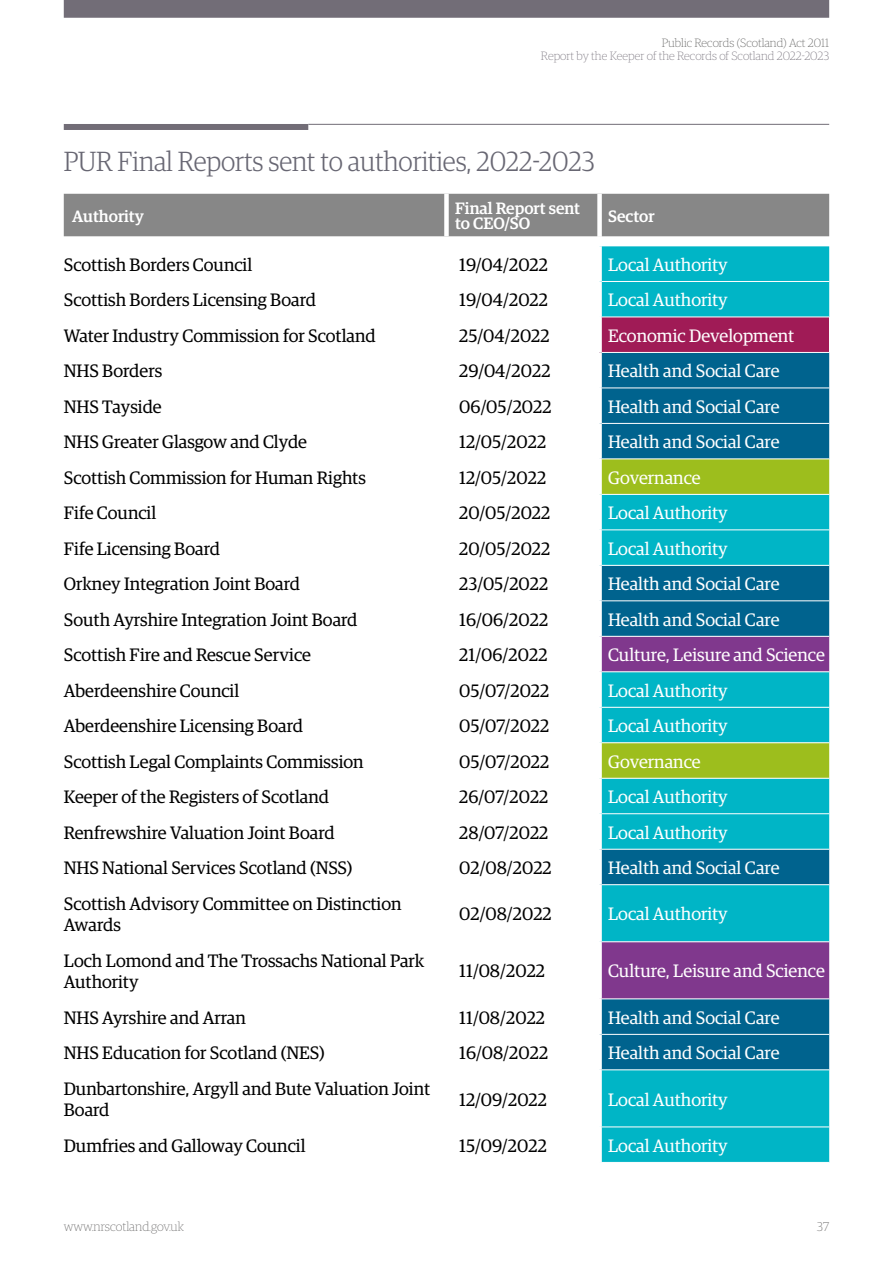
<style>
.page{position:relative;width:893px;height:1263px;background:#fff}
.page>*{position:absolute;margin:0;border:0;box-sizing:border-box;transform-origin:0 0}
.Body{font:300 27.75px "Guardian Egyp";letter-spacing:-.005em;color:#686773;scale:.96 1}
.Table_Text{font:18px/21.6px "Guardian Egyp";color:#000}
.Table_text_White{font:18px "Guardian Egyp";color:#fff}
.t1{font:500 16.5px/15px "Guardian Egyp";color:#fff}
.t2{font:100 12.75px "Guardian Egyp";color:#646363}
.t3{font:100 12px "Guardian Egyp";color:#726d77}
.t4{font:100 12px "Guardian Egyp";color:#575756}
</style>
<div class="page">
<hr style="left:308px;top:124px;width:521px;height:1px;background:#726d77">
<div style="left:64px;top:0;width:765px;height:18px;background:#726d77"></div>
<div style="left:64px;top:124px;width:244px;height:6px;background:#726d77"></div>
<div style="left:64px;top:194px;width:765px;height:42px;background:#878787"></div>
<div style="left:602px;top:246px;width:227px;height:916px;background:#00b5c6"></div>
<div style="left:600px;top:317px;width:229px;height:35px;background:#a01b56"></div>
<div style="left:602px;top:353px;width:227px;height:105px;background:#00638e"></div>
<div style="left:602px;top:459px;width:227px;height:35px;background:#9dbe1d"></div>
<svg style="left:602px;top:495px;width:227px;height:631px;background:#018aa9"></svg>
<svg style="left:602px;top:637px;width:227px;height:361px;background:#318ea1"></svg>
<div style="left:444px;top:194px;width:5px;height:42px;background:#fff"></div>
<div style="left:597px;top:317px;width:5px;height:35px;background:#fff"></div>
<div style="left:597px;top:194px;width:5px;height:42px;background:#fff"></div>
<hr style="left:602px;top:494px;width:227px;height:1px;background:#fff">
<hr style="left:602px;top:529px;width:227px;height:1px;background:#fff">
<hr style="left:602px;top:565px;width:227px;height:1px;background:#fff">
<hr style="left:602px;top:671px;width:227px;height:1px;background:#fff">
<hr style="left:602px;top:707px;width:227px;height:1px;background:#fff">
<hr style="left:602px;top:1069px;width:227px;height:1px;background:#fff">
<hr style="left:602px;top:1126px;width:227px;height:1px;background:#fff">
<hr style="left:602px;top:458px;width:227px;height:1px;background:#fff">
<hr style="left:602px;top:778px;width:227px;height:1px;background:#fff">
<hr style="left:602px;top:600px;width:227px;height:1px;background:#fff">
<hr style="left:602px;top:849px;width:227px;height:1px;background:#fff">
<hr style="left:602px;top:317px;width:227px;height:1px;background:#fff">
<hr style="left:602px;top:352px;width:227px;height:1px;background:#fff">
<hr style="left:602px;top:423px;width:227px;height:1px;background:#fff">
<hr style="left:602px;top:636px;width:227px;height:1px;background:#fff">
<hr style="left:602px;top:742px;width:227px;height:1px;background:#fff">
<hr style="left:602px;top:941px;width:227px;height:1px;background:#fff">
<hr style="left:602px;top:1034px;width:227px;height:1px;background:#fff">
<hr style="left:602px;top:281px;width:227px;height:1px;background:#fff">
<hr style="left:602px;top:388px;width:227px;height:1px;background:#fff">
<hr style="left:602px;top:813px;width:227px;height:1px;background:#fff">
<hr style="left:602px;top:884px;width:227px;height:1px;background:#fff">
<hr style="left:602px;top:998px;width:227px;height:1px;background:#fff">
<p class="t4" style="left:662px;top:35px;width:169px">Public Records (Scotland) Act 2011</p>
<p class="t3" style="left:541px;top:48px;width:290px">Report by the Keeper of the Records of Scotland 2022-2023</p>
<p class="Body" style="left:64px;top:143px;width:555px">PUR Final Reports sent to authorities, 2022-2023</p>
<p class="t1" style="left:72px;top:207px;width:73px">Authority</p>
<p class="t1" style="left:455px;top:200px;width:127px">Final Report sent to CEO/SO</p>
<p class="t1" style="left:608px;top:207px;width:48px">Sector</p>
<p class="Table_Text" style="left:64px;top:253px;width:190px">Scottish Borders Council</p>
<p class="Table_Text" style="left:459px;top:253px;width:90px">19/04/2022</p>
<p class="Table_text_White" style="left:608px;top:252px;width:121px">Local Authority</p>
<p class="Table_Text" style="left:64px;top:288px;width:254px">Scottish Borders Licensing Board</p>
<p class="Table_Text" style="left:459px;top:288px;width:90px">19/04/2022</p>
<p class="Table_text_White" style="left:608px;top:288px;width:121px">Local Authority</p>
<p class="Table_Text" style="left:64px;top:324px;width:313px">Water Industry Commission for Scotland</p>
<p class="Table_Text" style="left:459px;top:324px;width:92px">25/04/2022</p>
<p class="Table_text_White" style="left:608px;top:323px;width:188px">Economic Development</p>
<p class="Table_Text" style="left:64px;top:359px;width:100px">NHS Borders</p>
<p class="Table_Text" style="left:459px;top:359px;width:93px">29/04/2022</p>
<p class="Table_text_White" style="left:608px;top:359px;width:173px">Health and Social Care</p>
<p class="Table_Text" style="left:64px;top:395px;width:100px">NHS Tayside</p>
<p class="Table_Text" style="left:459px;top:395px;width:94px">06/05/2022</p>
<p class="Table_text_White" style="left:608px;top:394px;width:173px">Health and Social Care</p>
<p class="Table_Text" style="left:64px;top:430px;width:245px">NHS Greater Glasgow and Clyde</p>
<p class="Table_Text" style="left:459px;top:430px;width:89px">12/05/2022</p>
<p class="Table_text_White" style="left:608px;top:430px;width:173px">Health and Social Care</p>
<p class="Table_Text" style="left:64px;top:466px;width:304px">Scottish Commission for Human Rights</p>
<p class="Table_Text" style="left:459px;top:466px;width:89px">12/05/2022</p>
<p class="Table_text_White" style="left:608px;top:465px;width:94px">Governance</p>
<p class="Table_Text" style="left:64px;top:501px;width:94px">Fife Council</p>
<p class="Table_Text" style="left:459px;top:501px;width:93px">20/05/2022</p>
<p class="Table_text_White" style="left:608px;top:501px;width:121px">Local Authority</p>
<p class="Table_Text" style="left:64px;top:536px;width:158px">Fife Licensing Board</p>
<p class="Table_Text" style="left:459px;top:536px;width:93px">20/05/2022</p>
<p class="Table_text_White" style="left:608px;top:536px;width:121px">Local Authority</p>
<p class="Table_Text" style="left:64px;top:572px;width:238px">Orkney Integration Joint Board</p>
<p class="Table_Text" style="left:459px;top:572px;width:91px">23/05/2022</p>
<p class="Table_text_White" style="left:608px;top:572px;width:173px">Health and Social Care</p>
<p class="Table_Text" style="left:64px;top:607px;width:295px">South Ayrshire Integration Joint Board</p>
<p class="Table_Text" style="left:459px;top:607px;width:91px">16/06/2022</p>
<p class="Table_text_White" style="left:608px;top:607px;width:173px">Health and Social Care</p>
<p class="Table_Text" style="left:64px;top:643px;width:249px">Scottish Fire and Rescue Service</p>
<p class="Table_Text" style="left:459px;top:643px;width:90px">21/06/2022</p>
<p class="Table_text_White" style="left:608px;top:642px;width:218px">Culture, Leisure and Science</p>
<p class="Table_Text" style="left:64px;top:678px;width:177px">Aberdeenshire Council</p>
<p class="Table_Text" style="left:459px;top:678px;width:92px">05/07/2022</p>
<p class="Table_text_White" style="left:608px;top:678px;width:121px">Local Authority</p>
<p class="Table_Text" style="left:64px;top:714px;width:241px">Aberdeenshire Licensing Board</p>
<p class="Table_Text" style="left:459px;top:714px;width:92px">05/07/2022</p>
<p class="Table_text_White" style="left:608px;top:713px;width:121px">Local Authority</p>
<p class="Table_Text" style="left:64px;top:749px;width:301px">Scottish Legal Complaints Commission</p>
<p class="Table_Text" style="left:459px;top:749px;width:92px">05/07/2022</p>
<p class="Table_text_White" style="left:608px;top:749px;width:94px">Governance</p>
<p class="Table_Text" style="left:64px;top:785px;width:267px">Keeper of the Registers of Scotland</p>
<p class="Table_Text" style="left:459px;top:785px;width:91px">26/07/2022</p>
<p class="Table_text_White" style="left:608px;top:784px;width:121px">Local Authority</p>
<p class="Table_Text" style="left:64px;top:820px;width:272px">Renfrewshire Valuation Joint Board</p>
<p class="Table_Text" style="left:459px;top:820px;width:91px">28/07/2022</p>
<p class="Table_text_White" style="left:608px;top:820px;width:121px">Local Authority</p>
<p class="Table_Text" style="left:64px;top:856px;width:290px">NHS National Services Scotland (NSS)</p>
<p class="Table_Text" style="left:459px;top:856px;width:94px">02/08/2022</p>
<p class="Table_text_White" style="left:608px;top:855px;width:173px">Health and Social Care</p>
<p class="Table_Text" style="left:64px;top:891px;width:339px">Scottish Advisory Committee on Distinction<br>Awards</p>
<p class="Table_Text" style="left:459px;top:902px;width:94px">02/08/2022</p>
<p class="Table_text_White" style="left:608px;top:902px;width:121px">Local Authority</p>
<p class="Table_Text" style="left:64px;top:948px;width:362px">Loch Lomond and The Trossachs National Park<br>Authority</p>
<p class="Table_Text" style="left:459px;top:959px;width:87px">11/08/2022</p>
<p class="Table_text_White" style="left:608px;top:959px;width:218px">Culture, Leisure and Science</p>
<p class="Table_Text" style="left:64px;top:1005px;width:184px">NHS Ayrshire and Arran</p>
<p class="Table_Text" style="left:459px;top:1005px;width:87px">11/08/2022</p>
<p class="Table_text_White" style="left:608px;top:1005px;width:173px">Health and Social Care</p>
<p class="Table_Text" style="left:64px;top:1041px;width:262px">NHS Education for Scotland (NES)</p>
<p class="Table_Text" style="left:459px;top:1041px;width:91px">16/08/2022</p>
<p class="Table_text_White" style="left:608px;top:1040px;width:173px">Health and Social Care</p>
<p class="Table_Text" style="left:64px;top:1076px;width:368px">Dunbartonshire, Argyll and Bute Valuation Joint<br>Board</p>
<p class="Table_Text" style="left:459px;top:1087px;width:89px">12/09/2022</p>
<p class="Table_text_White" style="left:608px;top:1087px;width:121px">Local Authority</p>
<p class="Table_Text" style="left:64px;top:1133px;width:243px">Dumfries and Galloway Council</p>
<p class="Table_Text" style="left:459px;top:1133px;width:89px">15/09/2022</p>
<p class="Table_text_White" style="left:608px;top:1133px;width:121px">Local Authority</p>
<p class="t2" style="left:64px;top:1218px;width:122px">www.nrscotland.gov.uk</p>
<p class="t2" style="left:817px;top:1218px;width:14px">37</p>
</div>
